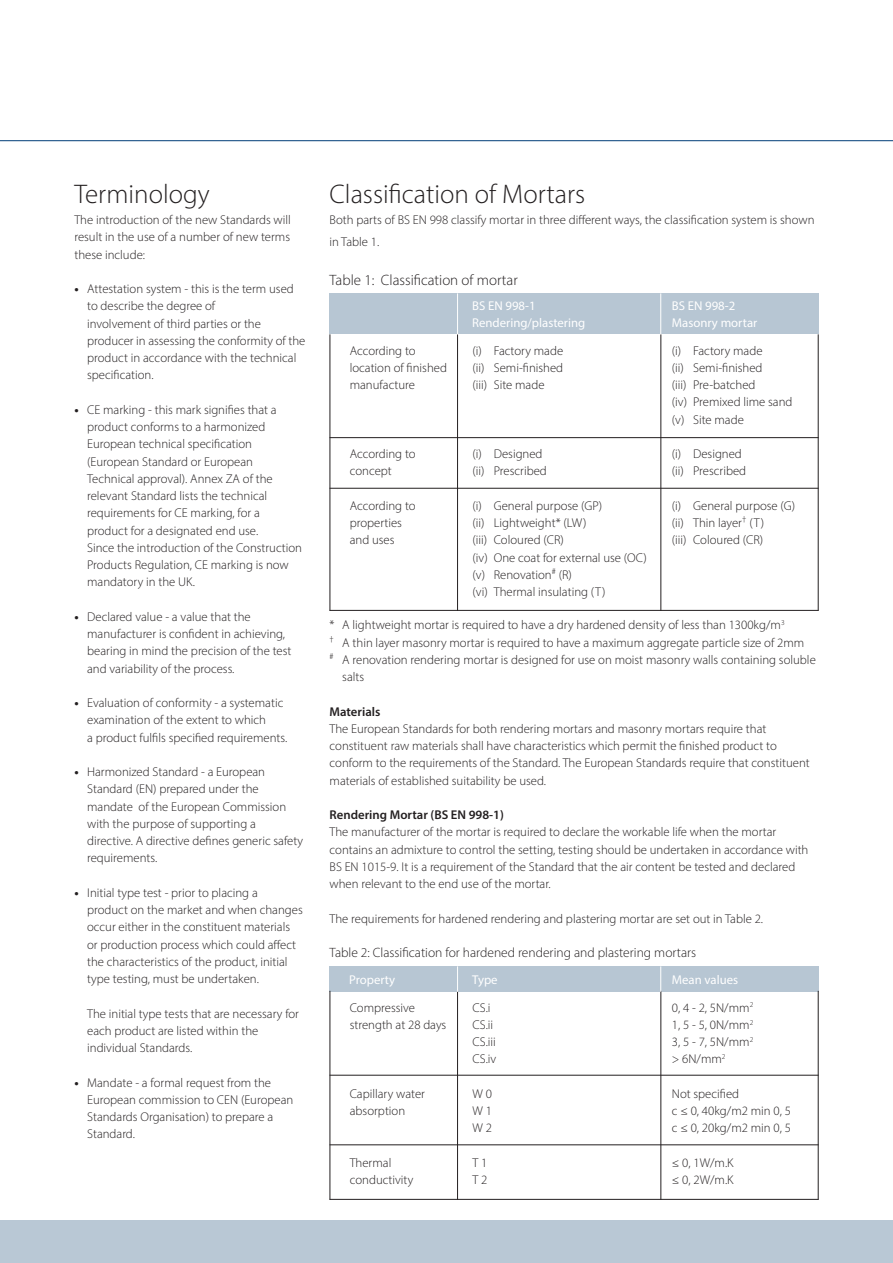
<style>
.page{position:relative;width:893px;height:1263px;background:#fff}
.page>*{position:absolute;margin:0;border:0;box-sizing:border-box;transform-origin:0 0}
.t1{font:300 27px "Myriad Pro";color:#231f20}
.t2{font:300 15px "Myriad Pro";color:#231f20}
.t3{font:300 13.5px "Myriad Pro";color:#231f20}
.t4{font:300 12.75px/17.2px "Myriad Pro";color:#231f20}
.t5{font:12.75px/17.2px "Myriad Pro";color:#fff}
.t6{font:600 12.75px "Myriad Pro";color:#231f20}
.s1{font-weight:700}
.s2{font-weight:400;color:#fff}
</style>
<div class="page">
<div style="left:0;top:1220px;width:893px;height:43px;background:#b9c8d5"></div>
<div style="left:330px;top:293px;width:489px;height:41px;background:#b7c6d3"></div>
<hr style="left:330px;top:437px;width:489px;height:1px;background:#231f20">
<hr style="left:330px;top:488px;width:489px;height:1px;background:#231f20">
<hr style="left:330px;top:610px;width:489px;height:1px;background:#231f20">
<hr style="left:457px;top:334px;width:1px;height:277px;background:#231f20">
<hr style="left:330px;top:334px;width:1px;height:277px;background:#231f20">
<hr style="left:660px;top:334px;width:1px;height:277px;background:#231f20">
<hr style="left:818px;top:334px;width:1px;height:277px;background:#231f20">
<hr style="left:457px;top:293px;width:1px;height:41px;background:#fff">
<hr style="left:660px;top:293px;width:1px;height:41px;background:#fff">
<div style="left:330px;top:966px;width:489px;height:26px;background:#b7c6d3"></div>
<hr style="left:330px;top:1075px;width:489px;height:1px;background:#231f20">
<hr style="left:330px;top:1144px;width:489px;height:1px;background:#231f20">
<hr style="left:330px;top:1199px;width:489px;height:1px;background:#231f20">
<hr style="left:457px;top:991px;width:1px;height:209px;background:#231f20">
<hr style="left:330px;top:991px;width:1px;height:209px;background:#231f20">
<hr style="left:660px;top:991px;width:1px;height:209px;background:#231f20">
<hr style="left:818px;top:991px;width:1px;height:209px;background:#231f20">
<svg style="left:457px;top:966px;width:1px;height:26px"></svg>
<svg style="left:660px;top:966px;width:1px;height:26px"></svg>
<hr style="left:0;top:140px;width:893px;height:1px;background:#003d78">
<h1 class="t1" style="left:74px;top:177px;width:137px">Terminology</h1>
<p class="t4" style="left:74px;top:211px;width:218px;text-align:justify">The introduction of the new Standards will result in the use of a number of new terms these include:</p>
<p class="t4" style="left:87px;top:280px;width:220px;text-indent:-13px"><span class="s1">•</span> Attestation system - this is the term used to describe the degree of<br>involvement of third parties or the producer in assessing the conformity of the product in accordance with the technical specification.</p>
<p class="t4" style="left:87px;top:401px;width:216px;text-indent:-13px"><span class="s1">•</span> CE marking - this mark signifies that a product conforms to a harmonized European technical specification (European Standard or European Technical approval). Annex ZA of the relevant Standard lists the technical requirements for CE marking, for a product for a designated end use.<br>Since the introduction of the Construction Products Regulation, CE marking is now mandatory in the UK.</p>
<p class="t4" style="left:87px;top:608px;width:206px;text-indent:-13px"><span class="s1">•</span> Declared value - a value that the manufacturer is confident in achieving, bearing in mind the precision of the test and variability of the process.</p>
<p class="t4" style="left:87px;top:694px;width:202px;text-indent:-13px"><span class="s1">•</span> Evaluation of conformity - a systematic examination of the extent to which<br>a product fulfils specified requirements.</p>
<p class="t4" style="left:87px;top:763px;width:217px;text-indent:-13px"><span class="s1">•</span> Harmonized Standard - a European<br>Standard (EN) prepared under the mandate of the European Commission with the purpose of supporting a directive. A directive defines generic safety requirements.</p>
<p class="t4" style="left:87px;top:884px;width:217px;text-indent:-13px"><span class="s1">•</span> Initial type test - prior to placing a<br>product on the market and when changes occur either in the constituent materials or production process which could affect the characteristics of the product, initial type testing, must be undertaken.</p>
<p class="t4" style="left:87px;top:1005px;width:213px">The initial type tests that are necessary for each product are listed within the individual Standards.</p>
<p class="t4" style="left:87px;top:1074px;width:208px;text-indent:-13px"><span class="s1">•</span> Mandate - a formal request from the<br>European commission to CEN (European<br>Standards Organisation) to prepare a<br>Standard.</p>
<h1 class="t1" style="left:330px;top:177px;width:257px">Classification of Mortars</h1>
<p class="t4" style="left:330px;top:209px;width:486px;line-height:21.6px">Both parts of BS EN 998 classify mortar in three different ways, the classification system is shown in Table 1.</p>
<p class="t2" style="left:330px;top:270px;width:190px">Table 1: Classification of mortar</p>
<p class="t4" style="left:350px;top:342px;width:99px">According to location of finished manufacture</p>
<p class="t4" style="left:350px;top:445px;width:67px">According to concept</p>
<p class="t4" style="left:350px;top:497px;width:67px">According to properties and uses</p>
<p class="t5" style="left:472px;top:297px;width:115px">BS EN 998-1<br>Rendering/plastering</p>
<p class="t4" style="left:472px;top:342px;width:92px;text-align:justify">(i) Factory made (ii) Semi-finished (iii) Site made</p>
<p class="t4" style="left:472px;top:445px;width:76px">(i) Designed (ii) Prescribed</p>
<p class="t4" style="left:472px;top:497px;width:176px">(i) General purpose (GP)<br>(ii) Lightweight* (LW)<br>(iii) Coloured (CR)<br>(iv) One coat for external use (OC) (v) Renovation<sup>#</sup> (R)<br>(vi) Thermal insulating (T)</p>
<p class="t5" style="left:672px;top:297px;width:87px">BS EN 998-2<br>Masonry mortar</p>
<p class="t4" style="left:672px;top:342px;width:122px">(i) Factory made<br>(ii) Semi-finished<br>(iii) Pre-batched<br>(iv) Premixed lime sand (v) Site made</p>
<p class="t4" style="left:672px;top:445px;width:76px">(i) Designed (ii) Prescribed</p>
<p class="t4" style="left:672px;top:497px;width:125px">(i) General purpose (G) (ii) Thin layer<sup>†</sup> (T)<br>(iii) Coloured (CR)</p>
<p class="t4" style="left:330px;top:616px;width:457px">* A lightweight mortar is required to have a dry hardened density of less than 1300kg/m<sup>3</sup></p>
<p class="t4" style="left:330px;top:634px;width:476px"><sup>†</sup> A thin layer masonry mortar is required to have a maximum aggregate particle size of 2mm</p>
<p class="t4" style="left:330px;top:651px;width:488px"><sup>#</sup> A renovation rendering mortar is designed for use on moist masonry walls containing soluble</p>
<p class="t4" style="left:342px;top:668px;width:23px">salts</p>
<p class="t6" style="left:330px;top:703px;width:52px">Materials</p>
<p class="t4" style="left:330px;top:720px;width:482px">The European Standards for both rendering mortars and masonry mortars require that constituent raw materials shall have characteristics which permit the finished product to conform to the requirements of the Standard. The European Standards require that constituent materials of established suitability be used.</p>
<p class="t6" style="left:330px;top:807px;width:176px">Rendering Mortar (BS EN 998-1)</p>
<p class="t4" style="left:330px;top:823px;width:480px">The manufacturer of the mortar is required to declare the workable life when the mortar contains an admixture to control the setting, testing should be undertaken in accordance with BS EN 1015-9. It is a requirement of the Standard that the air content be tested and declared when relevant to the end use of the mortar.</p>
<p class="t4" style="left:330px;top:910px;width:435px">The requirements for hardened rendering and plastering mortar are set out in Table 2.</p>
<p class="t3" style="left:330px;top:944px;width:368px">Table 2: Classification for hardened rendering and plastering mortars</p>
<p class="t5" style="left:349px;top:971px;width:48px">Property</p>
<p class="t4" style="left:350px;top:998px;width:98px">Compressive strength at 28 days</p>
<p class="t4" style="left:350px;top:1085px;width:77px">Capillary water absorption</p>
<p class="t4" style="left:350px;top:1154px;width:65px">Thermal conductivity</p>
<p class="t5" style="left:472px;top:971px;width:27px">Type</p>
<p class="t4" style="left:472px;top:998px;width:25px">CS.i<br>CS.ii<br>CS.iii<br>CS.iv</p>
<p class="t4" style="left:472px;top:1085px;width:21px;text-align:justify">W 0<br>W 1<br>W 2</p>
<p class="t4" style="left:472px;top:1154px;width:16px">T 1<br>T 2</p>
<p class="t4" style="left:672px;top:966px;width:83px;line-height:27.6px"><span class="s2">Mean values<br></span>0, 4 - 2, 5N/mm<sup>2</sup></p>
<p class="t4" style="left:672px;top:1016px;width:83px;text-align:justify">1, 5 - 5, 0N/mm<sup>2<br></sup>3, 5 - 7, 5N/mm<sup>2 </sup>&gt; 6N/mm<sup>2</sup></p>
<p class="t4" style="left:672px;top:1085px;width:121px">Not specified<br>c ≤ 0, 40kg/m2 min 0, 5 c ≤ 0, 20kg/m2 min 0, 5</p>
<p class="t4" style="left:672px;top:1154px;width:63px">≤ 0, 1W/m.K ≤ 0, 2W/m.K</p>
</div>
